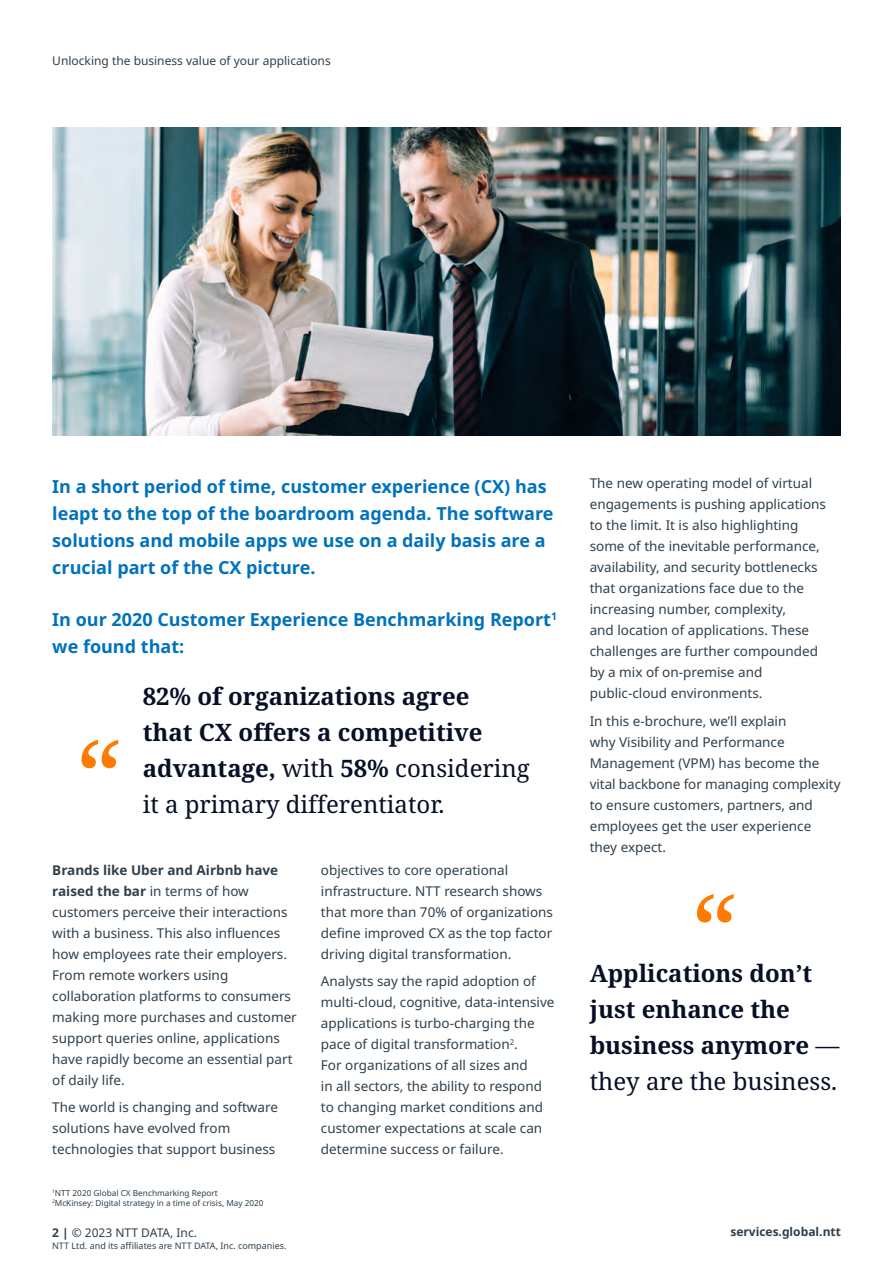
<style>
.page{position:relative;width:893px;height:1263px;background:#fff}
.page>*{position:absolute;margin:0;border:0;box-sizing:border-box;transform-origin:0 0}
.t1{font:700 24px/36px "Noto Serif";color:#070f26}
.t2{font:700 18px/27px "Noto Sans";color:#0072bc}
.t3{font:13.5px/21px "Noto Sans";color:#2e404d}
.t4{font:12px "Noto Sans";color:#2e404d}
.t5{font:700 12px "Noto Sans";color:#2e404d}
.t6{font:9px "Noto Sans";color:#2e404d}
.t7{font:8.25px/10.5px "Noto Sans";color:#2e404d}
.s1{font-weight:400}
.s2{font-weight:700}
</style>
<div class="page">
<svg style="left:697px;top:894px;width:37px;height:28px"></svg>
<img style="left:52px;top:128px;width:789px;height:307px">
<svg style="left:82px;top:740px;width:36px;height:28px"></svg>
<p class="t4" style="left:52px;top:54px;width:280px">Unlocking the business value of your applications</p>
<h2 class="t2" style="left:52px;top:473px;width:503px">In a short period of time, customer experience (CX) has leapt to the top of the boardroom agenda. The software solutions and mobile apps we use on a daily basis are a crucial part of the CX picture.</h2>
<h2 class="t2" style="left:52px;top:607px;width:506px">In our 2020 Customer Experience Benchmarking Report<sup>1 </sup>we found that:</h2>
<h1 class="t1" style="left:143px;top:679px;width:389px">82% of organizations agree<br>that CX offers a competitive advantage, <span class="s1">with</span> 58% <span class="s1">considering it a primary differentiator.</span></h1>
<p class="t3" style="left:52px;top:859px;width:246px"><span class="s2">Brands like Uber and Airbnb have raised the bar</span> in terms of how customers perceive their interactions with a business. This also influences how employees rate their employers.<br>From remote workers using collaboration platforms to consumers making more purchases and customer support queries online, applications have rapidly become an essential part of daily life.</p>
<p class="t3" style="left:52px;top:1097px;width:227px">The world is changing and software solutions have evolved from technologies that support business</p>
<p class="t7" style="left:52px;top:1187px;width:213px"><sup>1</sup>NTT 2020 Global CX Benchmarking Report<br><sup>2</sup>McKinsey: Digital strategy in a time of crisis, May 2020</p>
<p class="t4" style="left:52px;top:1225px;width:146px"><span class="s2">2 |</span> © 2023 NTT DATA, Inc.</p>
<p class="t6" style="left:52px;top:1240px;width:236px">NTT Ltd. and its affiliates are NTT DATA, Inc. companies.</p>
<p class="t3" style="left:321px;top:859px;width:234px">objectives to core operational infrastructure. NTT research shows that more than 70% of organizations define improved CX as the top factor driving digital transformation.</p>
<p class="t3" style="left:321px;top:971px;width:235px">Analysts say the rapid adoption of multi-cloud, cognitive, data-intensive applications is turbo-charging the pace of digital transformation<sup>2</sup>.<br>For organizations of all sizes and<br>in all sectors, the ability to respond to changing market conditions and customer expectations at scale can determine success or failure.</p>
<p class="t3" style="left:590px;top:473px;width:238px">The new operating model of virtual engagements is pushing applications to the limit. It is also highlighting some of the inevitable performance, availability, and security bottlenecks that organizations face due to the increasing number, complexity,<br>and location of applications. These challenges are further compounded by a mix of on-premise and public-cloud environments.</p>
<p class="t3" style="left:590px;top:710px;width:252px">In this e-brochure, we’ll explain<br>why Visibility and Performance<br>Management (VPM) has become the vital backbone for managing complexity to ensure customers, partners, and employees get the user experience they expect.</p>
<h1 class="t1" style="left:590px;top:956px;width:251px">Applications don’t just enhance the business anymore <span class="s1">— they are the business.</span></h1>
<p class="t5" style="left:730px;top:1225px;width:112px">services.global.ntt</p>
</div>
